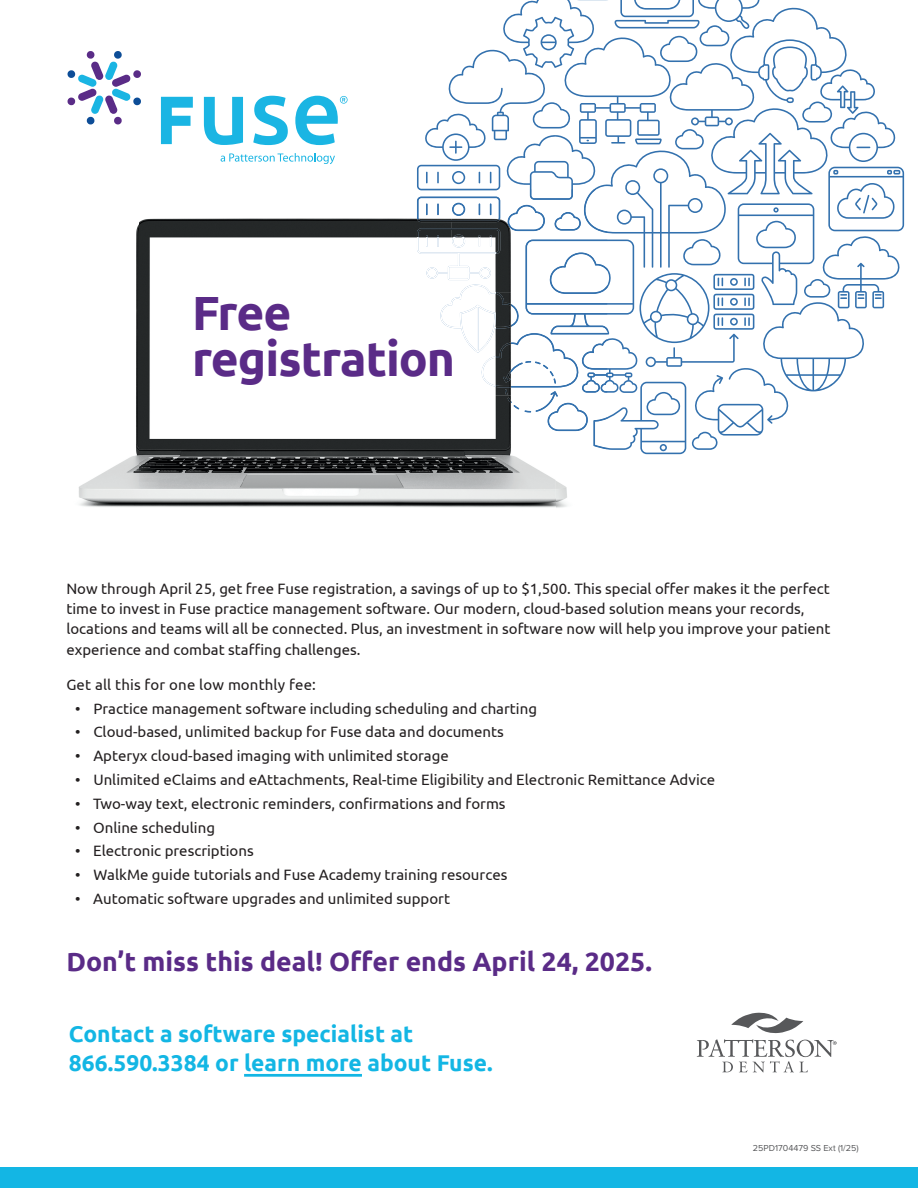
<style>
.page{position:relative;width:918px;height:1188px;background:#fff}
.page>*{position:absolute;margin:0;border:0;box-sizing:border-box;transform-origin:0 0}
.t1{font:700 48px/46.5px "Ubuntu";letter-spacing:-.02em;color:#5a2b87}
.t2{font:700 26.4px "Ubuntu";color:#5a2b87}
.t3{font:700 22.8px/29.2px "Ubuntu";color:#13b6e4}
.t4{font:15px/20.2px "Ubuntu";color:#231f20}
.t5{font:9px "Proxima Nova";color:#57585a}
</style>
<div class="page">
<img style="left:78px;top:218px;width:489px;height:290px">
<svg style="left:417px;top:0;width:487px;height:454px"></svg>
<img style="left:417px;top:228px;width:83px;height:52px">
<svg style="left:204px;top:97px;width:39px;height:48px"></svg>
<svg style="left:253px;top:96px;width:35px;height:49px"></svg>
<svg style="left:161px;top:97px;width:32px;height:47px"></svg>
<svg style="left:221px;top:153px;width:114px;height:11px"></svg>
<svg style="left:68px;top:51px;width:73px;height:74px"></svg>
<svg style="left:295px;top:96px;width:53px;height:49px"></svg>
<svg style="left:697px;top:1012px;width:140px;height:60px"></svg>
<hr style="left:244px;top:1074px;width:118px;height:3px;background:#13b6e4">
<div style="left:0;top:1168px;width:918px;height:20px;background:#13b6e4"></div>
<h1 class="t1" style="left:192px;top:289px;width:265px">Free registration</h1>
<p class="t4" style="left:66px;top:578px;width:766px">Now through April 25, get free Fuse registration, a savings of up to $1,500. This special offer makes it the perfect time to invest in Fuse practice management software. Our modern, cloud-based solution means your records, locations and teams will all be connected. Plus, an investment in software now will help you improve your patient experience and combat staffing challenges.</p>
<p class="t4" style="left:66px;top:674px;width:251px">Get all this for one low monthly fee:</p>
<p class="t4" style="left:75px;top:698px;width:463px">• Practice management software including scheduling and charting</p>
<p class="t4" style="left:75px;top:721px;width:430px">• Cloud-based, unlimited backup for Fuse data and documents</p>
<p class="t4" style="left:75px;top:745px;width:375px">• Apteryx cloud-based imaging with unlimited storage</p>
<p class="t4" style="left:75px;top:769px;width:641px">• Unlimited eClaims and eAttachments, Real-time Eligibility and Electronic Remittance Advice</p>
<p class="t4" style="left:75px;top:793px;width:432px">• Two-way text, electronic reminders, confirmations and forms</p>
<p class="t4" style="left:75px;top:817px;width:141px">• Online scheduling</p>
<p class="t4" style="left:75px;top:841px;width:180px">• Electronic prescriptions</p>
<p class="t4" style="left:75px;top:888px;width:377px">• Automatic software upgrades and unlimited support</p>
<p class="t4" style="left:75px;top:864px;width:434px">• WalkMe guide tutorials and Fuse Academy training resources</p>
<h2 class="t2" style="left:66px;top:946px;width:587px">Don’t miss this deal! Offer ends April 24, 2025.</h2>
<h3 class="t3" style="left:69px;top:1019px;width:425px">Contact a software specialist at<br>866.590.3384 or learn more about Fuse.</h3>
<p class="t5" style="left:753px;top:1143px;width:107px">25PD1704479 SS Ext (1/25)</p>
</div>
